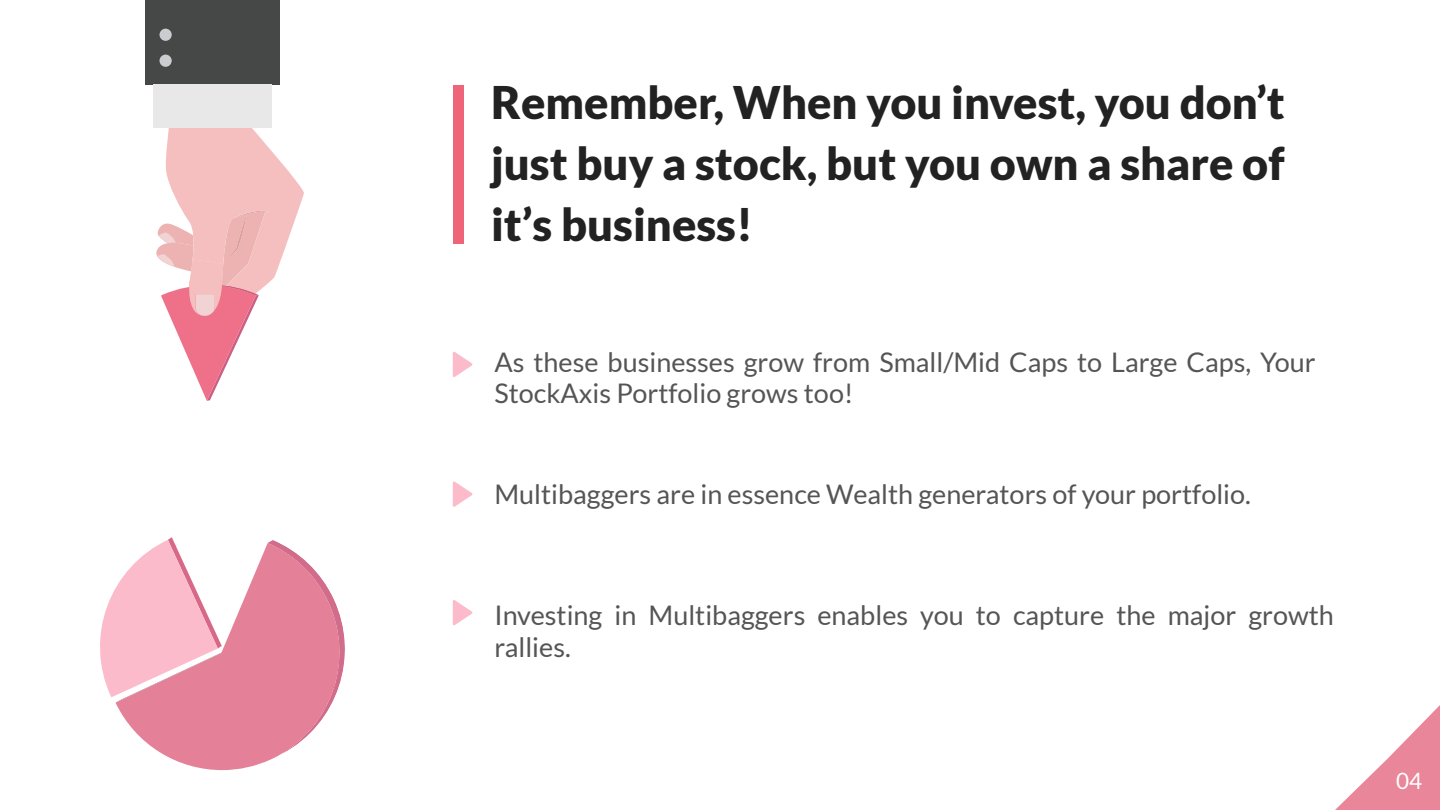
<style>
.page{position:relative;width:1440px;height:810px;background:#fff}
.page>*{position:absolute;margin:0;border:0;box-sizing:border-box;transform-origin:0 0}
.t1{font:900 45px/60.8px "Lato";color:#222;text-align:justify}
.t2{font:27px/31.5px "Lato";color:#555}
.t3{font:22.5px "Lato";color:#fff}
</style>
<div class="page">
<svg style="left:100px;top:537px;width:75px;height:166px"></svg>
<svg style="left:116px;top:543px;width:229px;height:227px;fill:#e58099"></svg>
<div style="left:145px;top:0;width:134px;height:84px;background:#464747"></div>
<div style="left:160px;top:55px;width:12px;height:12px;background:#cacdcf;border-radius:50%"></div>
<div style="left:160px;top:29px;width:12px;height:12px;background:#cacdcf;border-radius:50%"></div>
<svg style="left:156px;top:127px;width:148px;height:274px"></svg>
<div style="left:153px;top:84px;width:119px;height:43px;background:#e8e8e8"></div>
<div style="left:454px;top:86px;width:10px;height:158px;background:#ee657a"></div>
<svg style="left:1335px;top:705px;width:105px;height:105px"></svg>
<svg style="left:453px;top:352px;width:19px;height:25px"></svg>
<svg style="left:453px;top:481px;width:19px;height:26px"></svg>
<svg style="left:453px;top:600px;width:19px;height:25px"></svg>
<h1 class="t1" style="left:491px;top:72px;width:795px">Remember, When you invest, you don’t just buy a stock, but you own a share of it’s business!</h1>
<p class="t2" style="left:494px;top:346px;width:823px">As these businesses grow from Small/Mid Caps to Large Caps, Your<br>StockAxis Portfolio grows too!</p>
<p class="t2" style="left:494px;top:479px;width:758px">Multibaggers are in essence Wealth generators of your portfolio.</p>
<p class="t2" style="left:494px;top:599px;width:841px">Investing in Multibaggers enables you to capture the major growth rallies.</p>
<p class="t3" style="left:1396px;top:768px;width:28px">04</p>
</div>
